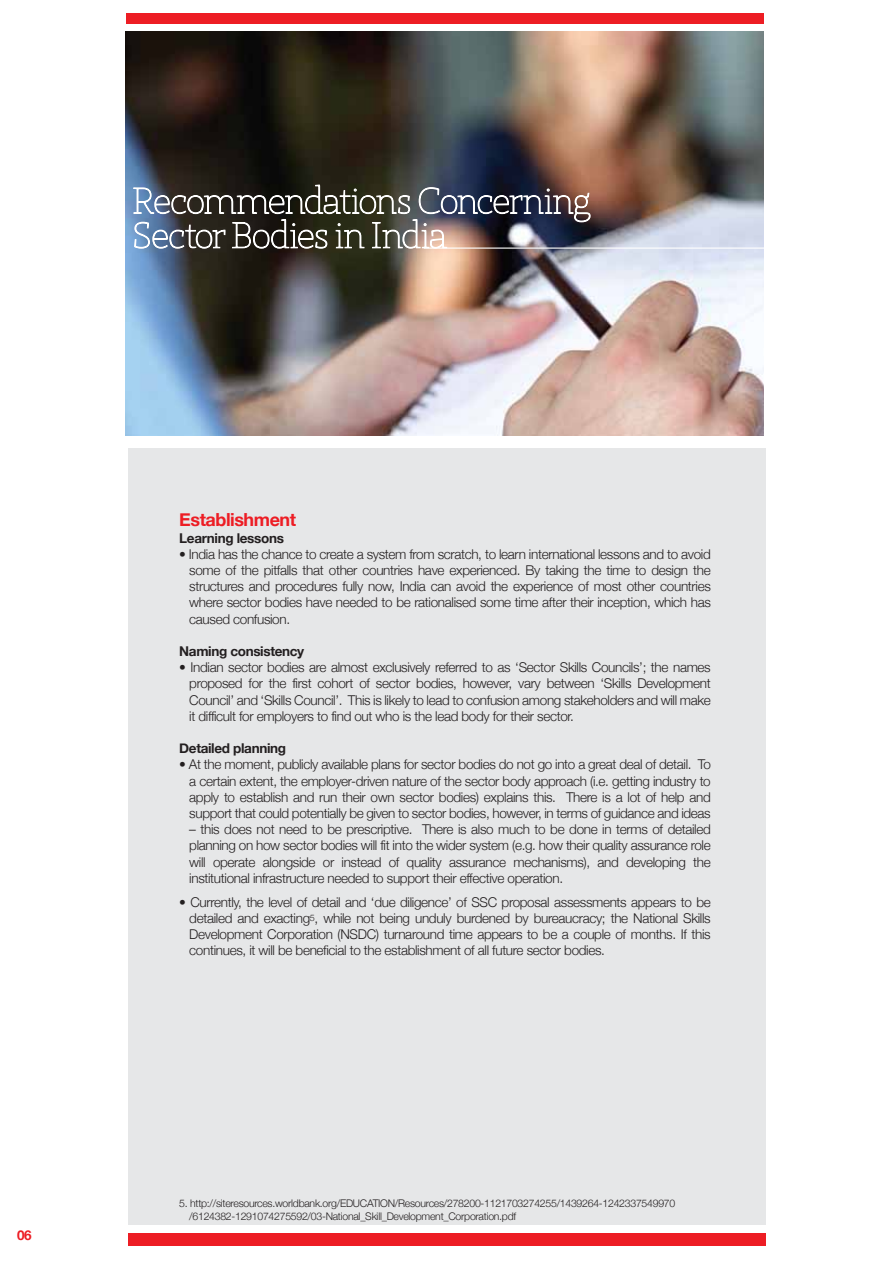
<style>
.page{position:relative;width:893px;height:1263px;background:#fff}
.page>*{position:absolute;margin:0;border:0;box-sizing:border-box;transform-origin:0 0}
.t1{font:700 18px "Helvetica Neue";letter-spacing:-.025em;color:#ed1d24}
.t2{font:300 13.5px/16.2px "Helvetica Neue";letter-spacing:-.025em;color:#231f20;text-align:justify}
.t3{font:700 13.5px "Helvetica Neue";letter-spacing:-.025em;color:#231f20}
.t4{font:700 13.5px "Helvetica Neue";color:#ed1d24}
.t5{font:300 10.5px/12.6px "Helvetica Neue";letter-spacing:-.025em;color:#231f20}
.s1{font-size:9px}
</style>
<div class="page">
<div style="left:126px;top:13px;width:638px;height:10px;background:#ed1d24"></div>
<img style="left:126px;top:32px;width:638px;height:404px">
<div style="left:128px;top:1233px;width:637px;height:13px;background:#ed1d24"></div>
<div style="left:128px;top:449px;width:637px;height:776px;background:#e6e7e8"></div>
<hr style="left:424px;top:248px;width:341px;height:1px;background:#fff">
<img style="left:133px;top:184px;width:458px;height:65px">
<p class="t4" style="left:17px;top:1226px;width:16px">06</p>
<h1 class="t1" style="left:179px;top:509px;width:118px">Establishment</h1>
<p class="t3" style="left:179px;top:529px;width:106px">Learning lessons</p>
<p class="t2" style="left:189px;top:546px;width:523px;text-indent:-10px">• India has the chance to create a system from scratch, to learn international lessons and to avoid some of the pitfalls that other countries have experienced. By taking the time to design the structures and procedures fully now, India can avoid the experience of most other countries where sector bodies have needed to be rationalised some time after their inception, which has caused confusion.</p>
<p class="t3" style="left:179px;top:643px;width:126px">Naming consistency</p>
<p class="t2" style="left:189px;top:659px;width:523px;text-indent:-10px">• Indian sector bodies are almost exclusively referred to as ‘Sector Skills Councils’; the names proposed for the first cohort of sector bodies, however, vary between ‘Skills Development Council’ and ‘Skills Council’. This is likely to lead to confusion among stakeholders and will make it difficult for employers to find out who is the lead body for their sector.</p>
<p class="t3" style="left:179px;top:740px;width:108px">Detailed planning</p>
<p class="t2" style="left:189px;top:756px;width:523px;text-indent:-10px">• At the moment, publicly available plans for sector bodies do not go into a great deal of detail. To a certain extent, the employer-driven nature of the sector body approach (i.e. getting industry to apply to establish and run their own sector bodies) explains this. There is a lot of help and support that could potentially be given to sector bodies, however, in terms of guidance and ideas</p>
<p class="t2" style="left:189px;top:821px;width:523px">– this does not need to be prescriptive. There is also much to be done in terms of detailed planning on how sector bodies will fit into the wider system (e.g. how their quality assurance role will operate alongside or instead of quality assurance mechanisms), and developing the institutional infrastructure needed to support their effective operation.</p>
<p class="t2" style="left:189px;top:893px;width:523px;text-indent:-10px">• Currently, the level of detail and ‘due diligence’ of SSC proposal assessments appears to be detailed and exacting<span class="s1">5</span>, while not being unduly burdened by bureaucracy; the National Skills Development Corporation (NSDC) turnaround time appears to be a couple of months. If this continues, it will be beneficial to the establishment of all future sector bodies.</p>
<p class="t5" style="left:189px;top:1197px;width:488px;text-indent:-10px">5. http://siteresources.worldbank.org/EDUCATION/Resources/278200-1121703274255/1439264-1242337549970 /6124382-1291074275592/03-National_Skill_Development_Corporation.pdf</p>
</div>
